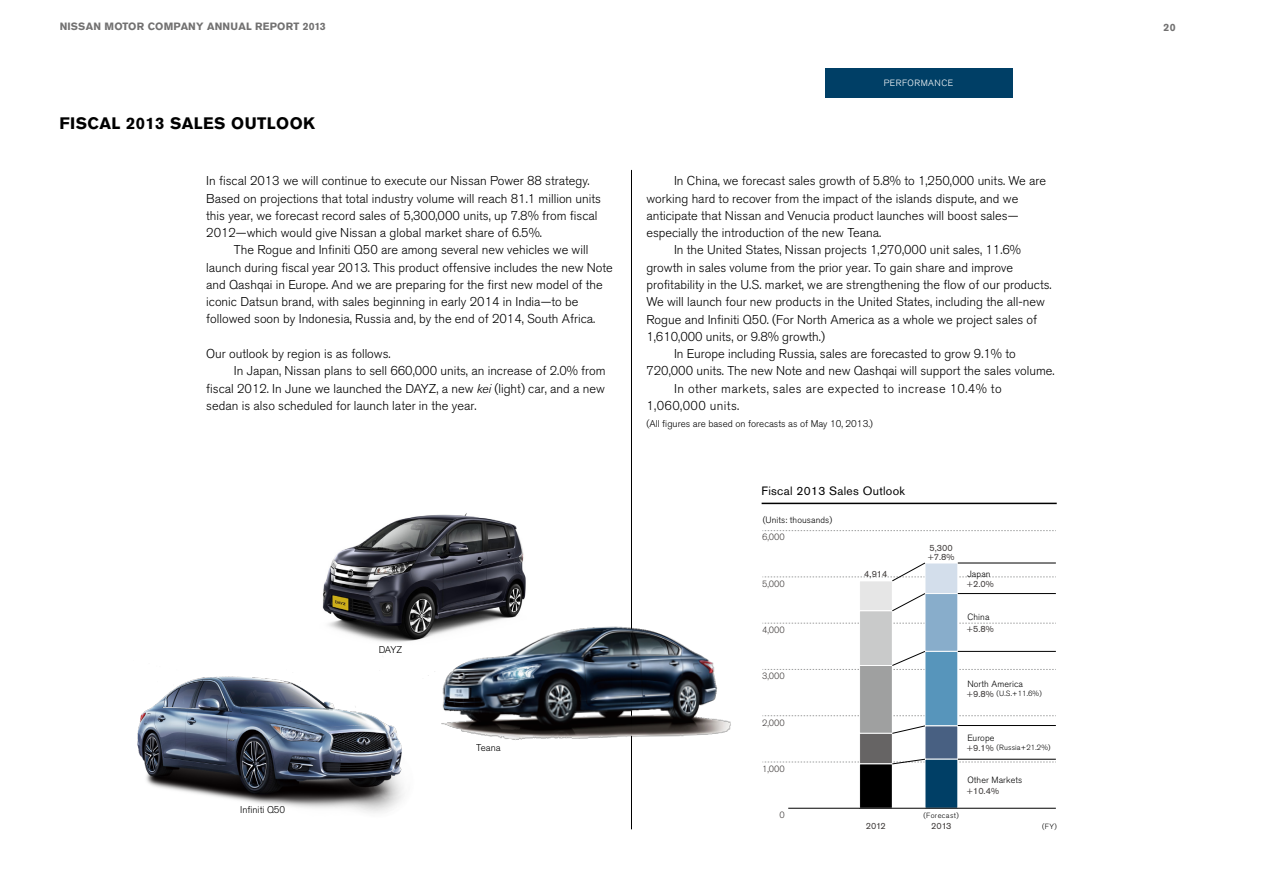
<style>
.page{position:relative;width:1263px;height:893px;background:#fff}
.page>*{position:absolute;margin:0;border:0;box-sizing:border-box;transform-origin:0 0}
.t1{font:700 16.5px "Nissan AG";letter-spacing:.025em;color:#000}
.t2{font:300 12.75px/17.2px "Nissan AG";color:#000}
.t3{font:300 12.75px "Nissan AG";letter-spacing:.03em;color:#000}
.t4{font:12px "Nissan AG";letter-spacing:.025em;color:#000}
.t5{font:700 10.5px "Nissan AG";letter-spacing:.02em;color:#727171}
.t6{font:300 9.75px "Nissan AG";color:#000}
.t7{font:300 9px "Nissan AG";letter-spacing:.01em;color:#000}
.t8{font:9px/8.6px "Nissan AG";color:#3e3a39}
.t9{font:300 9px "Nissan AG";color:#3e3a39}
.t10{font:300 9px "Nissan AG";letter-spacing:.05em;color:#fff}
.t11{font:300 7.5px "Nissan AG";letter-spacing:.035em;color:#000}
.s1{font-style:italic}
.s2{font-family:"Koz Go Pro"}
</style>
<div class="page">
<hr style="left:631px;top:170px;width:1px;height:659px;background:#000">
<img style="left:137px;top:676px;width:267px;height:137px">
<svg style="left:766px;top:715px;width:290px;height:1px"></svg>
<svg style="left:766px;top:623px;width:290px;height:1px"></svg>
<svg style="left:762px;top:530px;width:294px;height:1px"></svg>
<div style="left:859px;top:581px;width:33px;height:30px;background:#e6e6e6"></div>
<div style="left:859px;top:580px;width:34px;height:31px;border:1px solid #fff"></div>
<div style="left:925px;top:563px;width:33px;height:30px;background:#d3deeb"></div>
<div style="left:925px;top:563px;width:33px;height:31px;border:1px solid #fff"></div>
<div style="left:859px;top:611px;width:33px;height:54px;background:#c9caca"></div>
<div style="left:859px;top:610px;width:34px;height:56px;border:1px solid #fff"></div>
<div style="left:925px;top:593px;width:33px;height:58px;background:#88adcb"></div>
<div style="left:925px;top:593px;width:33px;height:59px;border:1px solid #fff"></div>
<div style="left:859px;top:665px;width:33px;height:68px;background:#9fa0a0"></div>
<div style="left:859px;top:665px;width:34px;height:69px;border:1px solid #fff"></div>
<div style="left:925px;top:651px;width:33px;height:75px;background:#5795bb"></div>
<div style="left:925px;top:651px;width:33px;height:75px;border:1px solid #fff"></div>
<div style="left:859px;top:733px;width:33px;height:31px;background:#666464"></div>
<div style="left:859px;top:733px;width:34px;height:31px;border:1px solid #fff"></div>
<div style="left:925px;top:726px;width:33px;height:33px;background:#486082"></div>
<div style="left:925px;top:725px;width:33px;height:35px;border:1px solid #fff"></div>
<div style="left:859px;top:764px;width:33px;height:44px;background:#000"></div>
<div style="left:859px;top:763px;width:34px;height:46px;border:1px solid #fff"></div>
<div style="left:925px;top:759px;width:33px;height:49px;background:#003f66"></div>
<hr style="left:788px;top:808px;width:268px;height:1px;background:#000">
<svg style="left:762px;top:562px;width:294px;height:19px"></svg>
<hr style="left:958px;top:563px;width:98px;height:1px;background:#000">
<hr style="left:958px;top:593px;width:98px;height:1px;background:#000">
<hr style="left:958px;top:725px;width:98px;height:1px;background:#000">
<svg style="left:892px;top:593px;width:33px;height:18px"></svg>
<svg style="left:766px;top:651px;width:290px;height:19px"></svg>
<svg style="left:892px;top:725px;width:33px;height:9px"></svg>
<svg style="left:766px;top:759px;width:290px;height:5px"></svg>
<img style="left:322px;top:513px;width:204px;height:130px">
<img style="left:423px;top:601px;width:343px;height:162px">
<hr style="left:762px;top:503px;width:295px;height:1px;background:#000">
<div style="left:825px;top:68px;width:187px;height:30px;background:#003f66"></div>
<p class="t5" style="left:60px;top:20px;width:219px">NISSAN MOTOR COMPANY ANN UAL REPORT</p>
<p class="t5" style="left:303px;top:20px;width:24px">2013</p>
<p class="t5" style="left:1164px;top:21px;width:13px">20</p>
<p class="t1" style="left:60px;top:114px;width:185px">FISCAL 2013 SALES OUTLOOK</p>
<p class="t2" style="left:206px;top:173px;width:396px">I n fiscal 2013 we will continue to execute our N issan Power 88 strategy.<br>Based on projections that total industry volume will reach 81.1 million units this year, we forecast record sales of 5,300,000 units, up 7.8% from fiscal 2012—which would give N issan a global market share of 6.5%.</p>
<p class="t2" style="left:206px;top:242px;width:408px;text-indent:28px">The Rogue and I nfiniti Q50 are among several new vehicles we will launch during fiscal year 2013. This product offensive includes the new Note and Qashqai in Europe. And we are preparing for the first new model of the iconic Datsun brand, with sales beginning in early 2014 in I ndia—to be followed soon by I ndonesia, Russia and, by the end of 2014, South Africa.</p>
<p class="t2" style="left:206px;top:345px;width:186px">Our outlook by region is as follows.</p>
<p class="t2" style="left:234px;top:362px;width:373px">I n Japan, N issan plans to sell 660,000 units, an increase of 2.0% from</p>
<p class="t2" style="left:206px;top:380px;width:400px">fiscal 2012. I n June we launched the DAYZ, a new <span class="s1">kei</span> (light) car, and a new</p>
<p class="t2" style="left:206px;top:397px;width:272px">sedan is also scheduled for launch later in the year.</p>
<p class="t6" style="left:240px;top:804px;width:47px">Infiniti Q50</p>
<p class="t6" style="left:378px;top:644px;width:25px">DAYZ</p>
<p class="t6" style="left:476px;top:742px;width:26px">Teana</p>
<p class="t10" style="left:884px;top:78px;width:71px">performance</p>
<p class="t2" style="left:674px;top:173px;width:374px">I n China, we forecast sales growth of 5.8% to 1,250,000 units. We are</p>
<p class="t2" style="left:646px;top:190px;width:373px">working hard to recover from the impact of the islands dispute, and we</p>
<p class="t2" style="left:646px;top:207px;width:374px">anticipate that N issan and Venucia product launches will boost sales—</p>
<p class="t2" style="left:646px;top:224px;width:236px">especially the introduction of the new Teana.</p>
<p class="t2" style="left:674px;top:242px;width:349px">I n the United States, N issan projects 1,270,000 unit sales, 11.6%</p>
<p class="t2" style="left:646px;top:259px;width:368px">growth in sales volume from the prior year. To gain share and improve</p>
<p class="t2" style="left:646px;top:276px;width:407px">profitability in the U.S. market, we are strengthening the flow of our products.</p>
<p class="t2" style="left:646px;top:293px;width:400px">We will launch four new products in the United States, including the all-new</p>
<p class="t2" style="left:646px;top:311px;width:392px">Rogue and I nfiniti Q50. (For N orth America as a whole we project sales of</p>
<p class="t2" style="left:646px;top:328px;width:180px">1,610,000 units, or 9.8% growth.)</p>
<p class="t2" style="left:674px;top:345px;width:343px">I n Europe including Russia, sales are forecasted to grow 9.1% to</p>
<p class="t2" style="left:646px;top:362px;width:410px">720,000 units. The new Note and new Qashqai will support the sales volume.</p>
<p class="t3" style="left:674px;top:381px;width:329px">I n other markets, sales are expected to increase 10.4% to</p>
<p class="t3" style="left:646px;top:398px;width:94px">1,060,000 units.</p>
<p class="t6" style="left:646px;top:418px;width:228px">(All figures are based on forecasts as of M ay 10, 2013.)</p>
<p class="t4" style="left:762px;top:484px;width:145px">Fiscal 2013 Sales Outlook</p>
<p class="t7" style="left:763px;top:514px;width:71px">(Units: thousands)</p>
<p class="t9" style="left:762px;top:532px;width:24px">6,000</p>
<p class="t9" style="left:762px;top:578px;width:24px">5,000</p>
<p class="t9" style="left:762px;top:625px;width:24px">4,000</p>
<p class="t9" style="left:762px;top:671px;width:24px">3,000</p>
<p class="t9" style="left:762px;top:717px;width:24px">2,000</p>
<p class="t9" style="left:762px;top:764px;width:24px">1,000</p>
<p class="t9" style="left:779px;top:810px;width:7px">0</p>
<p class="t8" style="left:864px;top:570px;width:25px">4,914</p>
<p class="t8" style="left:928px;top:543px;width:28px">5,300 <span class="s2">+</span>7.8%</p>
<p class="t7" style="left:967px;top:568px;width:25px">Japan</p>
<p class="t7" style="left:967px;top:612px;width:24px">China</p>
<p class="t8" style="left:967px;top:580px;width:28px"><span class="s2">+</span>2.0%</p>
<p class="t8" style="left:967px;top:624px;width:28px"><span class="s2">+</span>5.8%</p>
<p class="t7" style="left:967px;top:679px;width:57px">North America</p>
<p class="t11" style="left:996px;top:689px;width:47px">(U.S.+11.6%)</p>
<p class="t8" style="left:967px;top:689px;width:28px"><span class="s2">+</span>9.8%</p>
<p class="t11" style="left:923px;top:811px;width:37px">(Forecast)</p>
<p class="t8" style="left:866px;top:821px;width:21px">2012</p>
<p class="t8" style="left:931px;top:821px;width:22px">2013</p>
<p class="t7" style="left:967px;top:733px;width:29px">Europe</p>
<p class="t7" style="left:967px;top:775px;width:56px">Other M arkets</p>
<p class="t11" style="left:996px;top:743px;width:55px">(Russia+21.2%)</p>
<p class="t8" style="left:967px;top:744px;width:28px"><span class="s2">+</span>9.1%</p>
<p class="t8" style="left:967px;top:786px;width:34px"><span class="s2">+</span>10.4%</p>
<p class="t11" style="left:1042px;top:822px;width:16px">(FY)</p>
</div>
